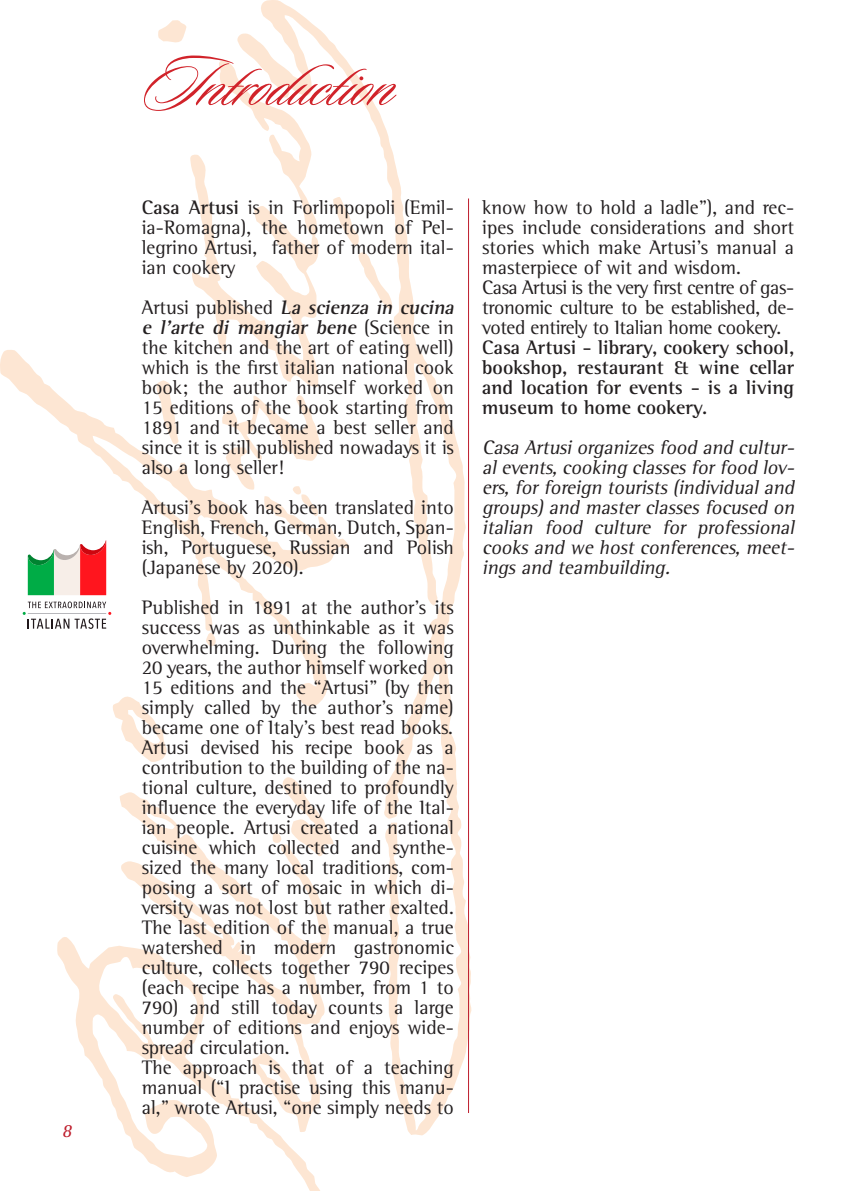
<style>
.page{position:relative;width:851px;height:1191px;background:#fff}
.page>*{position:absolute;margin:0;border:0;box-sizing:border-box;transform-origin:0 0}
.t1{font:70px "Sloop Script Two";color:#d1232a}
.t2{font:20px/20px "Rotis Semi Serif";color:#231f20;text-align:justify}
.t3{font:20px/20px "Rotis Semi Serif";letter-spacing:-.02em;color:#231f20}
.t4{font:italic 20px/20px "Rotis Semi Serif";color:#231f20;text-align:justify}
.t5{font:700 20px/20px "Rotis Semi Serif";color:#231f20;text-align:justify}
.t6{font:italic 19px "Rotis Semi Serif";color:#be1d2c}
.s1{font-weight:700}
.s2{font-weight:700;font-style:italic}
</style>
<div class="page">
<svg style="left:57px;top:937px;width:263px;height:254px"></svg>
<svg style="left:113px;top:708px;width:54px;height:54px"></svg>
<svg style="left:120px;top:792px;width:115px;height:340px"></svg>
<svg style="left:158px;top:20px;width:28px;height:23px"></svg>
<svg style="left:190px;top:60px;width:45px;height:289px"></svg>
<svg style="left:235px;top:0;width:237px;height:1135px"></svg>
<svg style="left:0;top:349px;width:349px;height:359px"></svg>
<svg style="left:272px;top:777px;width:62px;height:80px"></svg>
<svg style="left:282px;top:91px;width:7px;height:7px"></svg>
<svg style="left:221px;top:393px;width:99px;height:123px"></svg>
<svg style="left:332px;top:197px;width:61px;height:113px"></svg>
<hr style="left:468px;top:198px;width:1px;height:915px;background:#be1d2c">
<p class="t6" style="left:62px;top:1119px;width:15px">8</p>
<h1 class="t1" style="left:142px;top:48px;width:254px">Introduction</h1>
<p class="t2" style="left:142px;top:197px;width:313px"><span class="s1">Casa Artusi</span> is in Forlimpopoli (Emil&shy;ia-Romagna), the hometown of Pel&shy;legrino Artusi, father of modern ital&shy;ian cookery</p>
<p class="t2" style="left:142px;top:297px;width:317px;text-align:left">Artusi published <span class="s2">La scienza in cucina e l’arte di mangiar bene</span> ( S ci e n c e i n the kitchen and the art of eating well) which is the first italian national cook book; the author himself worked on 15 editions of the book starting from 1891 and it became a best seller and since it is still published nowadays it is also a long seller!</p>
<p class="t2" style="left:142px;top:497px;width:313px">Artusi’s book has been translated into English, French, German, Dutch, Span&shy;ish, Portuguese, Russian and Polish (Japanese by 2020).</p>
<p class="t2" style="left:142px;top:597px;width:313px;text-align:left">Published in 1891 at the author’s its success was as unthinkable as it was overwhelming. During the following 20 years, the author himself worked on 15 editions and the “Artusi” (by then simply called by the author’s name) became one of Italy’s best read books.<br>Artusi devised his recipe book as a contribution to the building of the na&shy;tional culture, destined to profoundly influence the everyday life of the Ital&shy;ian people. Artusi created a national cuisine which collected and synthe&shy;sized the many local traditions, com&shy;posing a sort of mosaic in which di&shy;versity was not lost but rather exalted.<br>The last edition of the manual, a true watershed in modern gastronomic culture, collects together 790 recipes (each recipe has a number, from 1 to 790) and still today counts a large number of editions and enjoys wide&shy;spread circulation.<br>The approach is that of a teaching manual (“I practise using this manu&shy;al,” wrote Artusi, “one simply needs to</p>
<p class="t3" style="left:482px;top:197px;width:313px">know how to hold a ladle”), and rec&shy;ipes include considerations and short stories which make Artusi’s manual a masterpiece of wit and wisdom.<br>Casa Artusi is the very first centre of gas&shy;tronomic culture to be established, de&shy;voted entirely to Italian home cookery.</p>
<p class="t5" style="left:482px;top:337px;width:313px">Casa Artusi - library, cookery school, bookshop, restaurant &amp; wine cellar and location for events - is a living museum to home cookery.</p>
<p class="t4" style="left:482px;top:437px;width:317px">Casa Artusi organizes food and cultur&shy;alevents,cooking classesforfood lov - ers, for foreign tourists (individual and groups) and master classes focused on italian food culture for professional cooks and we host conferences, meet&shy;ings and teambuilding.</p>
</div>
